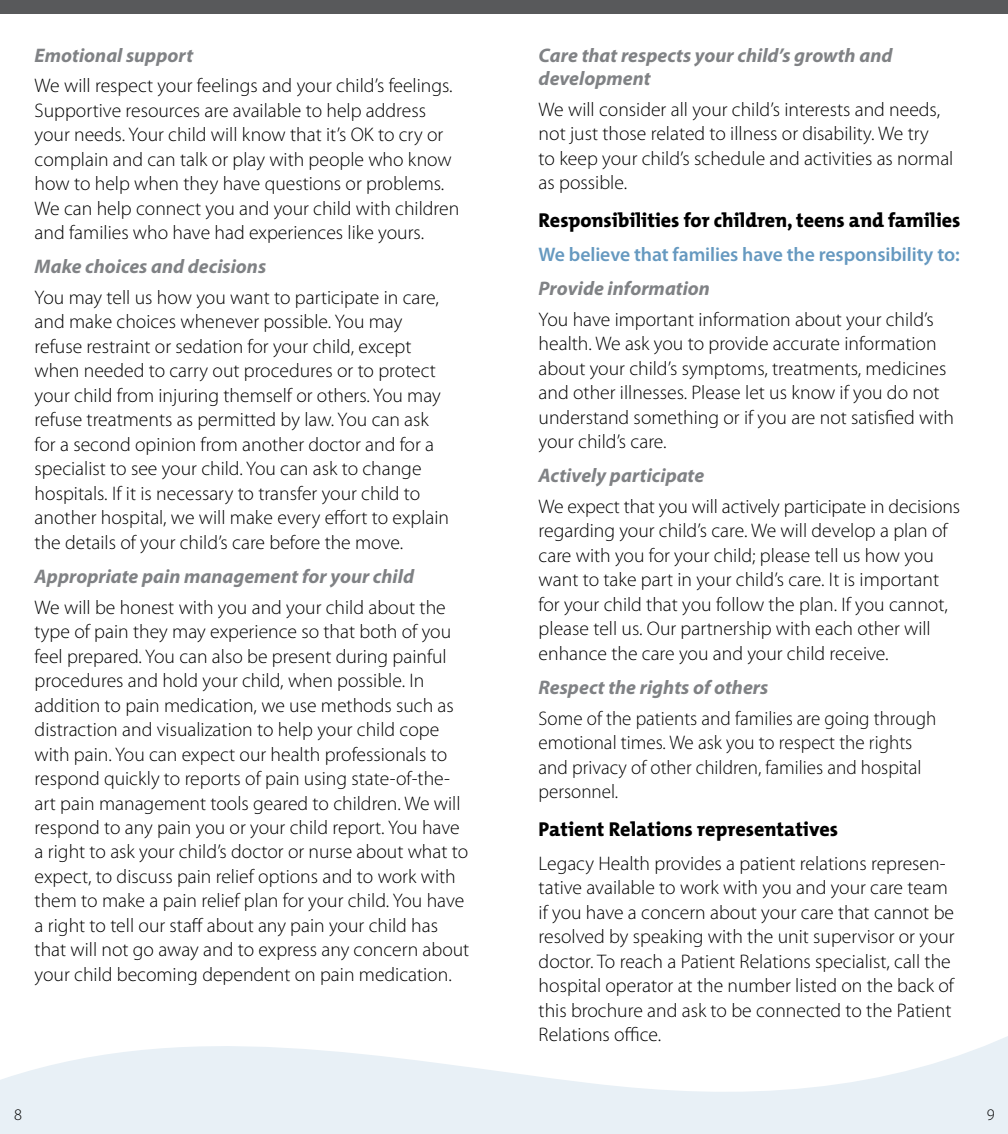
<style>
.page{position:relative;width:1008px;height:1134px;background:#fff}
.page>*{position:absolute;margin:0;border:0;box-sizing:border-box;transform-origin:0 0}
.t1{font:800 20.12px "The Mix";letter-spacing:-.005em;color:#000}
.t2{font:300 19.6px/24.5px "Myriad Pro";color:#000}
.t3{font:italic 700 19.6px/22.8px "Myriad Pro";color:#808285}
.t4{font:600 19.6px "Myriad Pro";letter-spacing:-.005em;color:#6699c0}
.t5{font:300 16.1px "Myriad Pro";color:#000}
</style>
<div class="page">
<svg style="left:0;top:1036px;width:1008px;height:98px;fill:#e8f0f6"></svg>
<div style="left:0;top:0;width:1008px;height:14px;background:#58595b"></div>
<p class="t3" style="left:35px;top:44px;width:160px">Emotional support</p>
<p class="t2" style="left:35px;top:74px;width:426px">We will respect your feelings and your child’s feelings.<br>Supportive resources are available to help address your needs. Your child will know that it’s OK to cry or complain and can talk or play with people who know how to help when they have questions or problems.<br>We can help connect you and your child with children and families who have had experiences like yours.</p>
<p class="t3" style="left:35px;top:256px;width:233px">Make choices and decisions</p>
<p class="t2" style="left:35px;top:285px;width:416px">You may tell us how you want to participate in care, and make choices whenever possible. You may refuse restraint or sedation for your child, except when needed to carry out procedures or to protect your child from injuring themself or others. You may refuse treatments as permitted by law. You can ask for a second opinion from another doctor and for a specialist to see your child. You can ask to change hospitals. If it is necessary to transfer your child to another hospital, we will make every effort to explain the details of your child’s care before the move.</p>
<p class="t3" style="left:35px;top:565px;width:381px">Appropriate pain management for your child</p>
<p class="t2" style="left:35px;top:595px;width:436px">We will be honest with you and your child about the type of pain they may experience so that both of you feel prepared. You can also be present during painful procedures and hold your child, when possible. In addition to pain medication, we use methods such as distraction and visualization to help your child cope with pain. You can expect our health professionals to respond quickly to reports of pain using state-of-the&shy;art pain management tools geared to children. We will respond to any pain you or your child report. You have a right to ask your child’s doctor or nurse about what to expect, to discuss pain relief options and to work with them to make a pain relief plan for your child. You have a right to tell our staff about any pain your child has that will not go away and to express any concern about your child becoming dependent on pain medication.</p>
<p class="t3" style="left:539px;top:45px;width:355px">Care that respects your child’s growth and development</p>
<p class="t2" style="left:539px;top:97px;width:416px">We will consider all your child’s interests and needs, not just those related to illness or disability. We try<br>to keep your child’s schedule and activities as normal as possible.</p>
<p class="t1" style="left:539px;top:207px;width:423px">Responsibilities for children, teens and families</p>
<p class="t4" style="left:539px;top:244px;width:423px">We believe that families have the responsibility to:</p>
<p class="t3" style="left:539px;top:277px;width:173px">Provide information</p>
<p class="t2" style="left:539px;top:307px;width:417px">You have important information about your child’s health. We ask you to provide accurate information about your child’s symptoms, treatments, medicines and other illnesses. Please let us know if you do not understand something or if you are not satisfied with your child’s care.</p>
<p class="t3" style="left:539px;top:465px;width:167px">Actively participate</p>
<p class="t2" style="left:539px;top:494px;width:423px">We expect that you will actively participate in decisions regarding your child’s care. We will develop a plan of care with you for your child; please tell us how you want to take part in your child’s care. It is important for your child that you follow the plan. If you cannot, please tell us. Our partnership with each other will enhance the care you and your child receive.</p>
<p class="t3" style="left:539px;top:676px;width:231px">Respect the rights of others</p>
<p class="t2" style="left:539px;top:706px;width:399px">Some of the patients and families are going through emotional times. We ask you to respect the rights and privacy of other children, families and hospital personnel.</p>
<p class="t1" style="left:539px;top:816px;width:301px">Patient Relations representatives</p>
<p class="t2" style="left:539px;top:852px;width:418px">Legacy Health provides a patient relations represen&shy;tative available to work with you and your care team if you have a concern about your care that cannot be resolved by speaking with the unit supervisor or your doctor. To reach a Patient Relations specialist, call the hospital operator at the number listed on the back of this brochure and ask to be connected to the Patient Relations office.</p>
<p class="t5" style="left:14px;top:1105px;width:9px">8</p>
<p class="t5" style="left:987px;top:1105px;width:9px">9</p>
</div>
